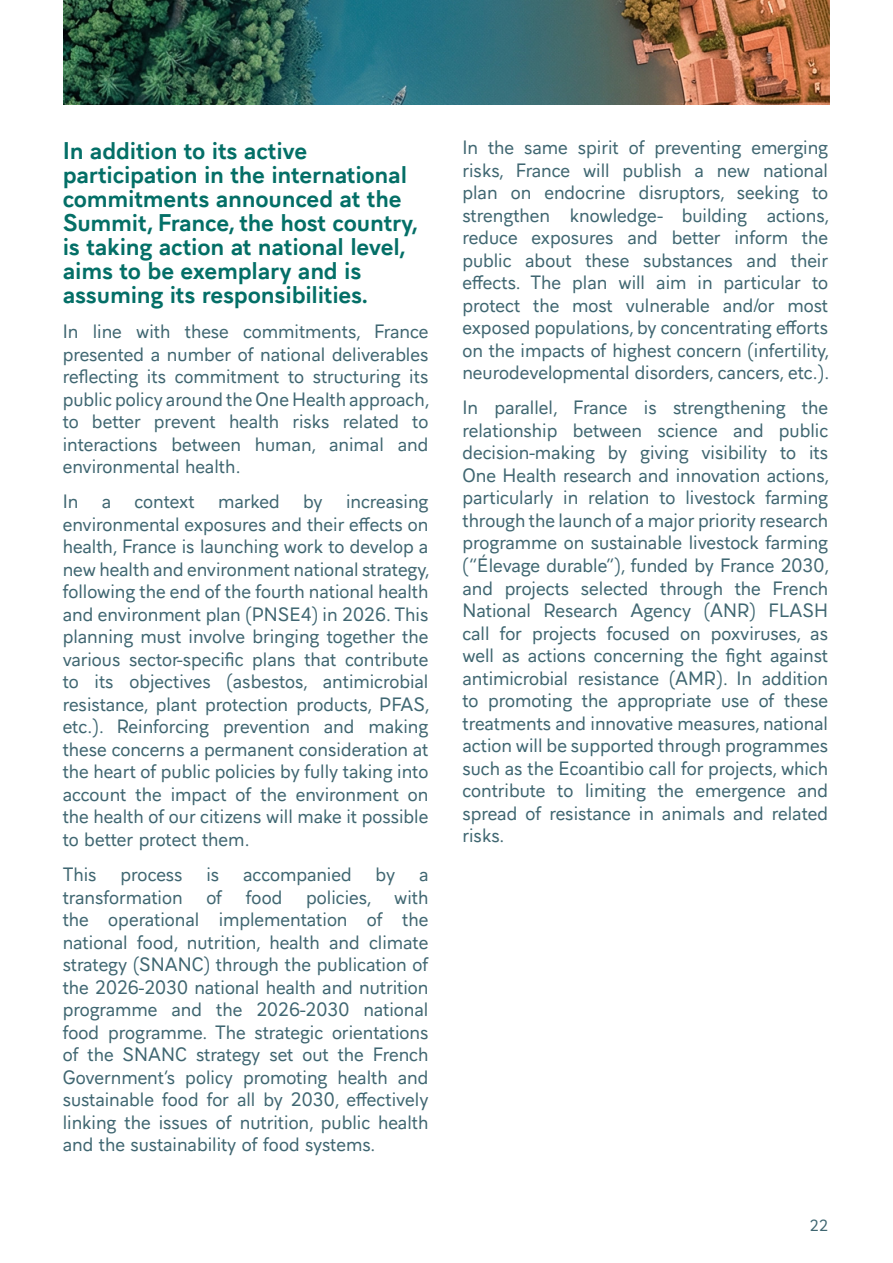
<style>
.page{position:relative;width:893px;height:1263px;background:#fff}
.page>*{position:absolute;margin:0;border:0;box-sizing:border-box;transform-origin:0 0}
.t1{font:700 22.5px/24px "Aiglon Pro";letter-spacing:-.01em;color:#046f67}
.t2{font:18px/22.5px "Aiglon Pro";color:#3f6671;text-align:justify}
.t3{font:15px "Aiglon Pro";color:#3f6671}
</style>
<div class="page">
<img style="left:64px;top:0;width:765px;height:104px">
<p class="t1" style="left:63px;top:136px;width:357px">In addition to its active participation in the international commitments announced at the<br>Summit, France, the host country, is taking action at national level, aims to be exemplary and is assuming its responsibilities.</p>
<p class="t2" style="left:63px;top:318px;width:369px">In line with these commitments, France presented a number of national deliverables reflecting its commitment to structuring its public policy around the One Health approach, to better prevent health risks related to interactions between human, animal and environmental health.</p>
<p class="t2" style="left:63px;top:489px;width:17px">In</p>
<p class="t2" style="left:102px;top:489px;width:11px">a</p>
<p class="t2" style="left:135px;top:489px;width:62px">context</p>
<p class="t2" style="left:218px;top:489px;width:63px">marked</p>
<p class="t2" style="left:303px;top:489px;width:21px">by</p>
<p class="t2" style="left:63px;top:489px;width:369px;text-indent:283px">increasing environmental exposures and their effects on health, France is launching work to develop a new health and environment national strategy, following the end of the fourth national health and environment plan (PNSE4) in 2026. This planning must involve bringing together the various sector-specific plans that contribute to its objectives (asbestos, antimicrobial resistance, plant protection products, PFAS, etc.). Reinforcing prevention and making these concerns a permanent consideration at the heart of public policies by fully taking into account the impact of the environment on the health of our citizens will make it possible to better protect them.</p>
<p class="t2" style="left:63px;top:861px;width:35px">This</p>
<p class="t2" style="left:121px;top:861px;width:64px">process</p>
<p class="t2" style="left:206px;top:861px;width:14px">is</p>
<p class="t2" style="left:243px;top:861px;width:110px">accompanied</p>
<p class="t2" style="left:376px;top:861px;width:21px">by</p>
<p class="t2" style="left:419px;top:861px;width:11px">a</p>
<p class="t2" style="left:63px;top:884px;width:121px">transformation</p>
<p class="t2" style="left:206px;top:884px;width:17px">of</p>
<p class="t2" style="left:246px;top:884px;width:38px">food</p>
<p class="t2" style="left:63px;top:884px;width:367px;text-indent:243px">policies, with the operational implementation of the national food, nutrition, health and climate strategy (SNANC) through the publication of the 2026-2030 national health and nutrition programme and the 2026-2030 national food programme. The strategic orientations of the SNANC strategy set out the French Government’s policy promoting health and sustainable food for all by 2030, effectively linking the issues of nutrition, public health and the sustainability of food systems.</p>
<p class="t2" style="left:462px;top:135px;width:369px">In the same spirit of preventing emerging risks, France will publish a new national plan on endocrine disruptors, seeking to strengthen knowledge- building actions, reduce exposures and better inform the public about these substances and their effects. The plan will aim in particular to protect the most vulnerable and/or most exposed populations, by concentrating efforts on the impacts of highest concern (infertility, neurodevelopmental disorders, cancers, etc.).</p>
<p class="t2" style="left:462px;top:395px;width:369px">In parallel, France is strengthening the relationship between science and public decision-making by giving visibility to its One Health research and innovation actions, particularly in relation to livestock farming through the launch of a major priority research programme on sustainable livestock farming (“Élevage durable”), funded by France 2030, and projects selected through the French National Research Agency (ANR) FLASH call for projects focused on poxviruses, as well as actions concerning the fight against antimicrobial resistance (AMR). In addition to promoting the appropriate use of these treatments and innovative measures, national action will be supported through programmes such as the Ecoantibio call for projects, which contribute to limiting the emergence and spread of resistance in animals and related risks.</p>
<p class="t3" style="left:810px;top:1213px;width:20px">22</p>
</div>
